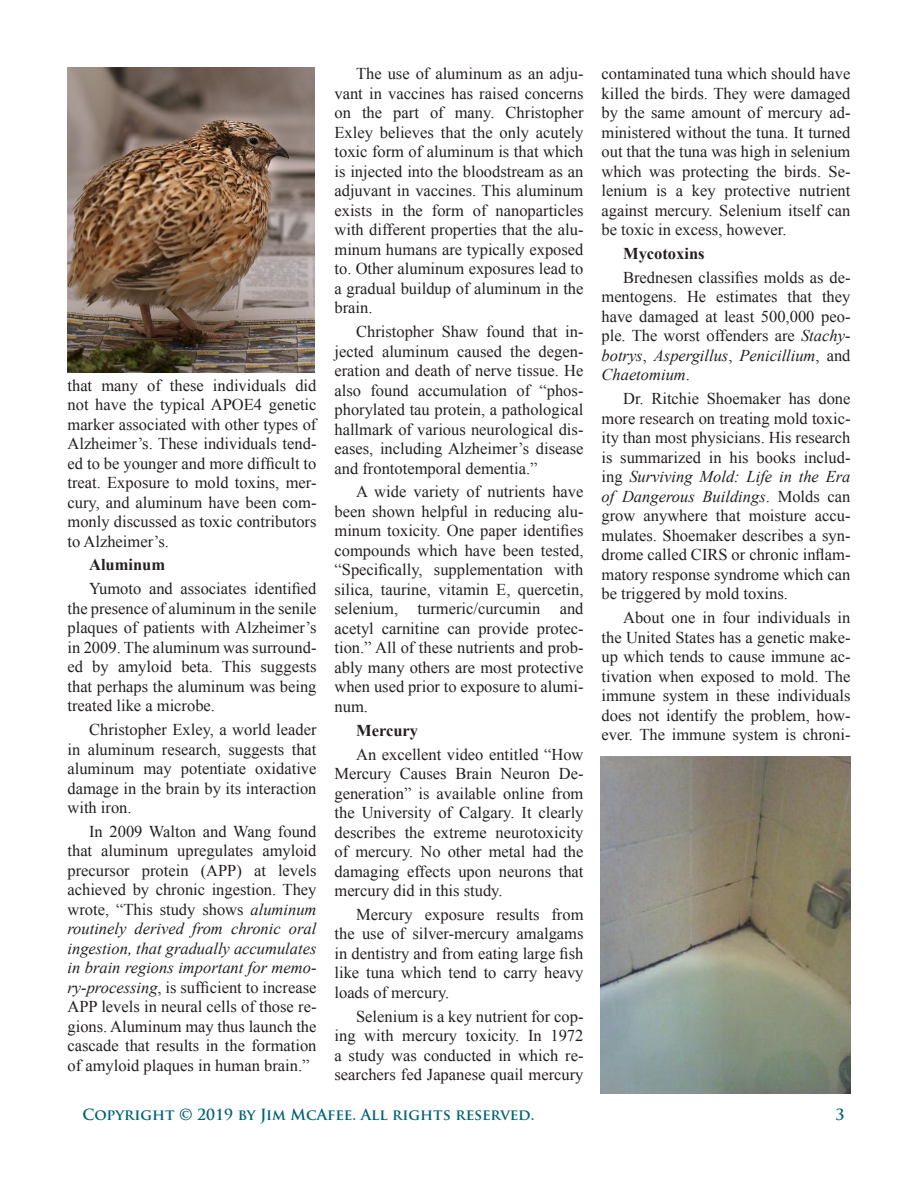
<style>
.page{position:relative;width:918px;height:1188px;background:#fff}
.page>*{position:absolute;margin:0;border:0;box-sizing:border-box;transform-origin:0 0}
.Body_Text{font:16.5px/19.5px "Times New Roman";color:#231f20;text-align:justify}
.Body_Text-2{font:700 16.5px "Times New Roman";color:#231f20}
.t1{font:700 15px "Trajan Pro";color:#006274}
.s1{font-style:italic}
</style>
<div class="page">
<img style="left:68px;top:68px;width:246px;height:304px">
<img style="left:600px;top:756px;width:250px;height:338px">
<p class="Body_Text" style="left:68px;top:375px;width:251px">that many of these individuals did not have the typical APOE4 genetic marker associated with other types of Alzheimer’s. These individuals tend&shy;ed to be younger and more difficult to treat. Exposure to mold toxins, mer&shy;cury, and aluminum have been com&shy;monly discussed as toxic contributors to Alzheimer’s.</p>
<p class="Body_Text-2" style="left:89px;top:553px;width:78px">Aluminum</p>
<p class="Body_Text" style="left:68px;top:579px;width:251px;text-indent:22px">Yumoto and associates identified the presence of aluminum in the senile plaques of patients with Alzheimer’s in 2009. The aluminum was surround&shy;ed by amyloid beta. This suggests that perhaps the aluminum was being treated like a microbe.</p>
<p class="Body_Text" style="left:68px;top:720px;width:251px;text-indent:22px">Christopher Exley, a world leader in aluminum research, suggests that aluminum may potentiate oxidative damage in the brain by its interaction with iron.</p>
<p class="Body_Text" style="left:68px;top:821px;width:251px;text-indent:22px">In 2009 Walton and Wang found that aluminum upregulates amyloid precursor protein (APP) at levels achieved by chronic ingestion. They wrote, “This study shows <span class="s1">aluminum routinely derived from chronic oral ingestion, that gradually accumulates in brain regions important for memo&shy;ry-processing</span>, is sufficient to increase APP levels in neural cells of those re&shy;gions. Aluminum may thus launch the cascade that results in the formation of amyloid plaques in human brain.”</p>
<p class="Body_Text" style="left:334px;top:64px;width:251px;text-indent:22px">The use of aluminum as an adju&shy;vant in vaccines has raised concerns on the part of many. Christopher Exley believes that the only acutely toxic form of aluminum is that which is injected into the bloodstream as an adjuvant in vaccines. This aluminum exists in the form of nanoparticles with different properties that the alu&shy;minum humans are typically exposed to. Other aluminum exposures lead to a gradual buildup of aluminum in the brain.</p>
<p class="Body_Text" style="left:334px;top:322px;width:251px;text-indent:22px">Christopher Shaw found that in&shy;jected aluminum caused the degen&shy;eration and death of nerve tissue. He also found accumulation of “phos&shy;phorylated tau protein, a pathological hallmark of various neurological dis&shy;eases, including Alzheimer’s disease and frontotemporal dementia.”</p>
<p class="Body_Text" style="left:334px;top:482px;width:251px;text-indent:22px">A wide variety of nutrients have been shown helpful in reducing alu&shy;minum toxicity. One paper identifies compounds which have been tested, “Specifically, supplementation with silica, taurine, vitamin E, quercetin, selenium, turmeric/curcumin and acetyl carnitine can provide protec&shy;tion.” All of these nutrients and prob&shy;ably many others are most protective when used prior to exposure to alumi&shy;num.</p>
<p class="Body_Text-2" style="left:356px;top:719px;width:63px">Mercury</p>
<p class="Body_Text" style="left:334px;top:744px;width:251px;text-indent:22px">An excellent video entitled “How Mercury Causes Brain Neuron De&shy;generation” is available online from the University of Calgary. It clearly describes the extreme neurotoxicity of mercury. No other metal had the damaging effects upon neurons that mercury did in this study.</p>
<p class="Body_Text" style="left:334px;top:904px;width:251px;text-indent:22px">Mercury exposure results from the use of silver-mercury amalgams in dentistry and from eating large fish like tuna which tend to carry heavy loads of mercury.</p>
<p class="Body_Text" style="left:334px;top:1006px;width:251px;text-indent:22px">Selenium is a key nutrient for cop&shy;ing with mercury toxicity. In 1972 a study was conducted in which re&shy;searchers fed Japanese quail mercury</p>
<p class="Body_Text" style="left:602px;top:64px;width:251px">contaminated tuna which should have killed the birds. They were damaged by the same amount of mercury ad&shy;ministered without the tuna. It turned out that the tuna was high in selenium which was protecting the birds. Se&shy;lenium is a key protective nutrient against mercury. Selenium itself can be toxic in excess, however.</p>
<p class="Body_Text-2" style="left:623px;top:242px;width:83px">Mycotoxins</p>
<p class="Body_Text" style="left:602px;top:267px;width:251px;text-indent:22px">Brednesen classifies molds as de&shy;mentogens. He estimates that they have damaged at least 500,000 peo&shy;ple. The worst offenders are <span class="s1">Stachy&shy;botrys</span>, <span class="s1">Aspergillus</span>, <span class="s1">Penicillium</span>, and <span class="s1">Chaetomium</span>.</p>
<p class="Body_Text" style="left:602px;top:389px;width:251px;text-indent:22px">Dr. Ritchie Shoemaker has done more research on treating mold toxic&shy;ity than most physicians. His research is summarized in his books includ&shy;ing <span class="s1">Surviving Mold: Life in the Era of Dangerous Buildings</span>. Molds can grow anywhere that moisture accu&shy;mulates. Shoemaker describes a syn&shy;drome called CIRS or chronic inflam&shy;matory response syndrome which can be triggered by mold toxins.</p>
<p class="Body_Text" style="left:602px;top:608px;width:251px;text-indent:22px">About one in four individuals in the United States has a genetic make&shy;up which tends to cause immune ac&shy;tivation when exposed to mold. The immune system in these individuals does not identify the problem, how&shy;ever. The immune system is chroni-</p>
<p class="t1" style="left:82px;top:1106px;width:453px">Copyright © 2019 by Jim McAfee. All rights reserved.</p>
<p class="t1" style="left:836px;top:1106px;width:10px">3</p>
</div>
